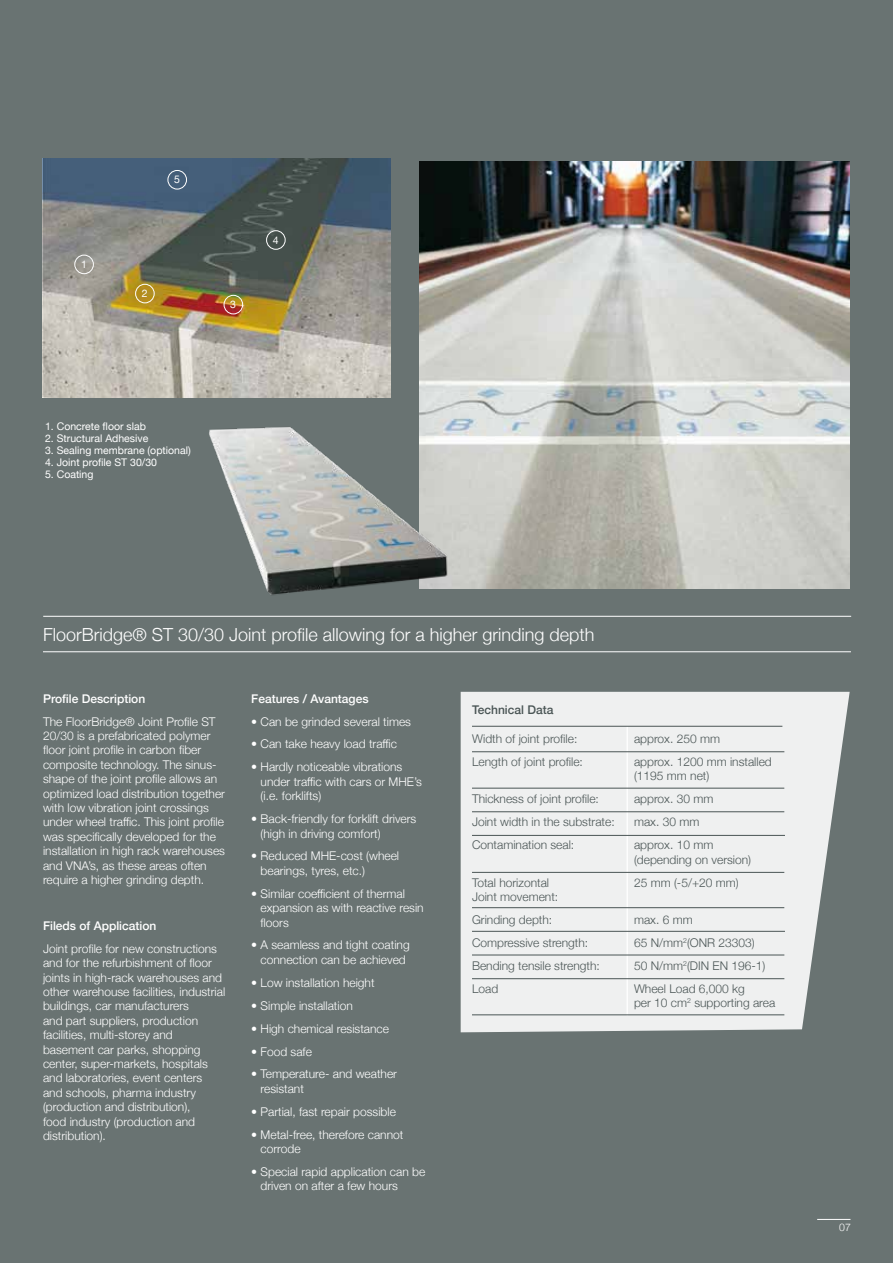
<style>
.page{position:relative;width:893px;height:1263px;background:#697372}
.page>*{position:absolute;margin:0;border:0;box-sizing:border-box;transform-origin:0 0}
.t1{font:300 18px "Helvetica Neue";color:#fff}
.t2{font:300 12px/14.4px "Helvetica Neue";color:#fff}
.t3{font:300 12px/14.4px "Helvetica Neue";color:#4a5555}
.t4{font:500 12px "Helvetica Neue";color:#fff}
.t5{font:500 12px "Helvetica Neue";color:#4a5555}
.t6{font:10.5px "Helvetica Neue";color:#fff}
.t7{font:300 10.5px "Helvetica Neue";color:#fff}
</style>
<div class="page">
<hr style="left:817px;top:1219px;width:33px;height:1px;background:#fff">
<svg style="left:461px;top:692px;width:389px;height:340px;background:#e4e6e6"></svg>
<hr style="left:43px;top:616px;width:808px;height:1px;background:#fff">
<hr style="left:43px;top:651px;width:808px;height:1px;background:#fff">
<img style="left:43px;top:158px;width:348px;height:239px">
<div style="left:74px;top:255px;width:20px;height:19px;border:1px solid #fff;border-radius:50%"></div>
<div style="left:135px;top:284px;width:20px;height:19px;border:1px solid #fff;border-radius:50%"></div>
<div style="left:224px;top:295px;width:19px;height:19px;border:1px solid #fff;border-radius:50%"></div>
<div style="left:168px;top:170px;width:19px;height:19px;border:1px solid #fff;border-radius:50%"></div>
<div style="left:266px;top:230px;width:20px;height:20px;border:1px solid #fff;border-radius:50%"></div>
<hr style="left:626px;top:726px;width:2px;height:290px;background:#fff">
<hr style="left:472px;top:726px;width:310px;height:1px;background:#4a5555">
<hr style="left:472px;top:751px;width:312px;height:1px;background:#4a5555">
<hr style="left:472px;top:788px;width:312px;height:1px;background:#4a5555">
<hr style="left:472px;top:811px;width:312px;height:1px;background:#4a5555">
<hr style="left:472px;top:835px;width:313px;height:1px;background:#4a5555">
<hr style="left:472px;top:955px;width:312px;height:1px;background:#4a5555">
<hr style="left:472px;top:872px;width:312px;height:1px;background:#4a5555">
<hr style="left:472px;top:907px;width:312px;height:1px;background:#4a5555">
<hr style="left:472px;top:931px;width:313px;height:1px;background:#4a5555">
<img style="left:419px;top:162px;width:430px;height:426px">
<hr style="left:472px;top:978px;width:312px;height:1px;background:#4a5555">
<hr style="left:472px;top:1014px;width:312px;height:1px;background:#4a5555">
<img style="left:194px;top:422px;width:278px;height:195px">
<p class="t6" style="left:81px;top:257px;width:7px">1</p>
<p class="t6" style="left:174px;top:172px;width:7px">5</p>
<p class="t6" style="left:142px;top:286px;width:7px">2</p>
<p class="t6" style="left:230px;top:297px;width:7px">3</p>
<p class="t6" style="left:273px;top:232px;width:7px">4</p>
<p class="t6" style="left:45px;top:418px;width:102px">1. Concrete floor slab</p>
<p class="t6" style="left:45px;top:430px;width:105px">2. Structural Adhesive</p>
<p class="t6" style="left:45px;top:442px;width:147px">3. Sealing membrane (optional)</p>
<p class="t6" style="left:45px;top:454px;width:114px">4. Joint profile ST 30/30</p>
<p class="t6" style="left:45px;top:466px;width:50px">5. Coating</p>
<h1 class="t1" style="left:43px;top:620px;width:553px">FloorBridge® ST 30/30 Joint profile allowing for a higher grinding depth</h1>
<p class="t4" style="left:43px;top:689px;width:104px">Profile Description</p>
<p class="t2" style="left:43px;top:713px;width:184px">The FloorBridge® Joint Profile ST 20/30 is a prefabricated polymer floor joint profile in carbon fiber composite technology. The sinus&shy;shape of the joint profile allows an optimized load distribution together with low vibration joint crossings under wheel traffic. This joint profile was specifically developed for the installation in high rack warehouses and VNA’s, as these areas often require a higher grinding depth.</p>
<p class="t4" style="left:43px;top:916px;width:115px">Fileds of Application</p>
<p class="t2" style="left:43px;top:940px;width:184px">Joint profile for new constructions and for the refurbishment of floor joints in high-rack warehouses and other warehouse facilities, industrial buildings, car manufacturers<br>and part suppliers, production facilities, multi-storey and basement car parks, shopping center, super-markets, hospitals and laboratories, event centers<br>and schools, pharma industry (production and distribution),<br>food industry (production and distribution).</p>
<p class="t4" style="left:251px;top:689px;width:119px">Features / Avantages</p>
<p class="t2" style="left:251px;top:713px;width:161px">• Can be grinded several times</p>
<p class="t2" style="left:251px;top:736px;width:147px">• Can take heavy load traffic</p>
<p class="t2" style="left:261px;top:759px;width:163px;text-indent:-9px">• Hardly noticeable vibrations under traffic with cars or MHE’s (i.e. forklifts)</p>
<p class="t2" style="left:261px;top:811px;width:157px;text-indent:-9px">• Back-friendly for forklift drivers (high in driving comfort)</p>
<p class="t2" style="left:261px;top:848px;width:140px;text-indent:-9px">• Reduced MHE-cost (wheel bearings, tyres, etc.)</p>
<p class="t2" style="left:261px;top:885px;width:165px;text-indent:-9px">• Similar coefficient of thermal expansion as with reactive resin floors</p>
<p class="t2" style="left:251px;top:937px;width:160px;text-align:center">• A seamless and tight coating connection can be achieved</p>
<p class="t2" style="left:251px;top:974px;width:125px">• Low installation height</p>
<p class="t2" style="left:251px;top:997px;width:103px">• Simple installation</p>
<p class="t2" style="left:251px;top:1020px;width:139px">• High chemical resistance</p>
<p class="t2" style="left:251px;top:1043px;width:62px">• Food safe</p>
<p class="t2" style="left:261px;top:1066px;width:138px;text-indent:-9px">• Temperature- and weather resistant</p>
<p class="t2" style="left:251px;top:1103px;width:146px">• Partial, fast repair possible</p>
<p class="t2" style="left:261px;top:1126px;width:144px;text-indent:-9px">• Metal-free, therefore cannot corrode</p>
<p class="t2" style="left:261px;top:1163px;width:166px;text-indent:-9px">• Special rapid application can be driven on after a few hours</p>
<p class="t5" style="left:472px;top:700px;width:83px">Technical Data</p>
<p class="t3" style="left:472px;top:731px;width:107px">Width of joint profile:</p>
<p class="t3" style="left:634px;top:731px;width:88px">approx. 250 mm</p>
<p class="t3" style="left:472px;top:754px;width:112px">Length of joint profile:</p>
<p class="t3" style="left:634px;top:754px;width:139px">approx. 1200 mm installed (1195 mm net)</p>
<p class="t3" style="left:472px;top:791px;width:128px">Thickness of joint profile:</p>
<p class="t3" style="left:634px;top:791px;width:81px">approx. 30 mm</p>
<p class="t3" style="left:472px;top:814px;width:144px">Joint width in the substrate:</p>
<p class="t3" style="left:634px;top:814px;width:67px">max. 30 mm</p>
<p class="t3" style="left:472px;top:837px;width:104px">Contamination seal:</p>
<p class="t3" style="left:634px;top:837px;width:119px">approx. 10 mm (depending on version)</p>
<p class="t3" style="left:472px;top:874px;width:79px">Total horizontal</p>
<p class="t3" style="left:634px;top:874px;width:106px">25 mm (-5/+20 mm)</p>
<p class="t3" style="left:472px;top:884px;width:88px;line-height:23px">Joint movement:<br>Grinding depth:</p>
<p class="t3" style="left:634px;top:911px;width:60px">max. 6 mm</p>
<p class="t3" style="left:472px;top:934px;width:118px">Compressive strength:</p>
<p class="t3" style="left:634px;top:934px;width:122px">65 N/mm<sup>2</sup>(ONR 23303)</p>
<p class="t3" style="left:472px;top:957px;width:129px">Bending tensile strength:</p>
<p class="t3" style="left:634px;top:957px;width:133px">50 N/mm<sup>2</sup>(DIN EN 196-1)</p>
<p class="t3" style="left:472px;top:980px;width:28px">Load</p>
<p class="t3" style="left:634px;top:980px;width:143px">Wheel Load 6,000 kg<br>per 10 cm<sup>2</sup> supporting area</p>
<p class="t7" style="left:839px;top:1218px;width:13px">07</p>
</div>
